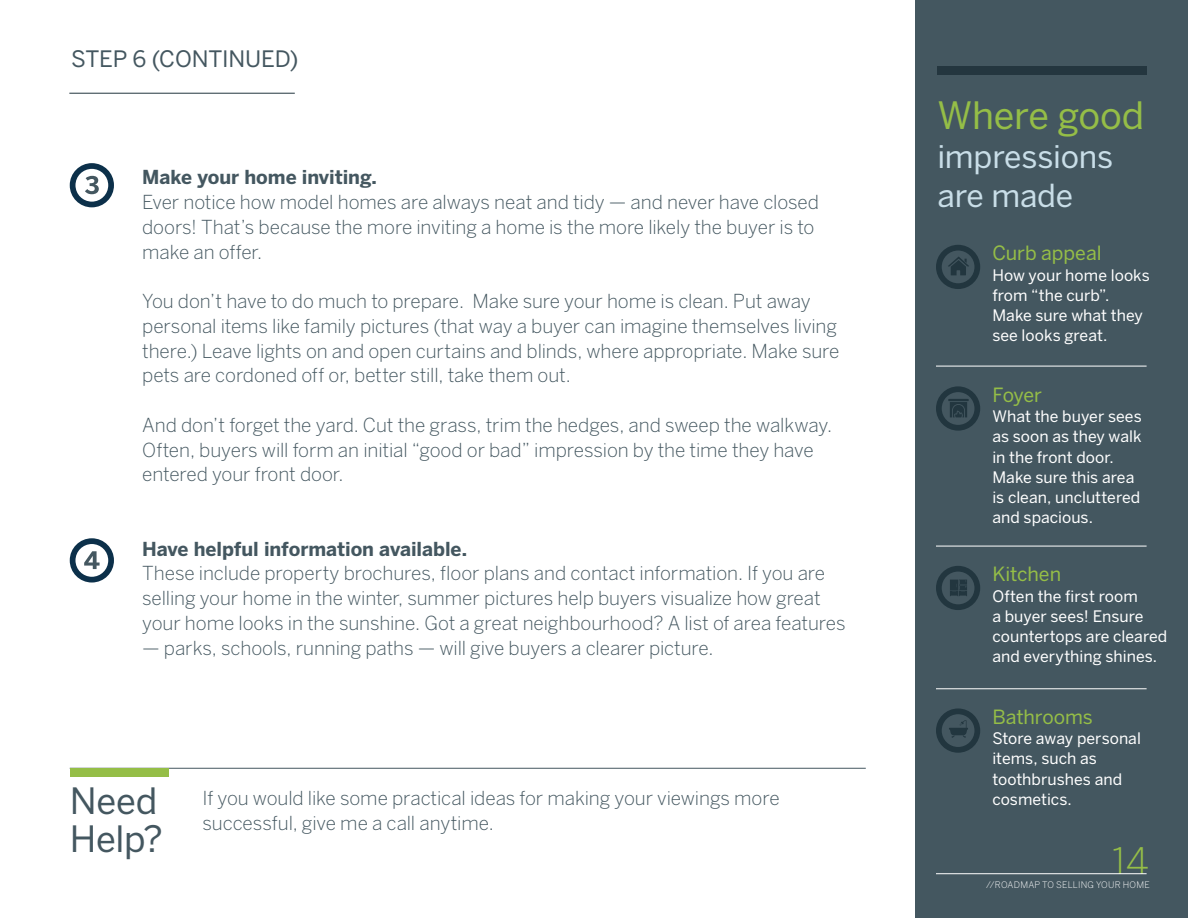
<style>
.page{position:relative;width:1188px;height:918px;background:#fff}
.page>*{position:absolute;margin:0;border:0;box-sizing:border-box;transform-origin:0 0}
.t1{font:300 39px "Benton Sans";color:#95be47}
.t2{font:37.5px "Benton Sans";letter-spacing:-.005em;color:#95be47}
.t3{font:36px/37.5px "Benton Sans";letter-spacing:-.005em;color:#445760}
.t4{font:31.5px/39px "Benton Sans";letter-spacing:-.01em;color:#c9dee8}
.t5{font:22.5px "Benton Sans";letter-spacing:-.005em;color:#445760}
.t6{font:19.5px "Benton Sans";letter-spacing:-.005em;color:#95be47}
.t7{font:300 19.2px/24.8px "Benton Sans";letter-spacing:-.005em;color:#445760}
.t8{font:700 19.2px "Benton Sans";letter-spacing:-.005em;color:#445760}
.t9{font:15.75px/20.2px "Benton Sans";color:#fff}
.t10{font:300 9px "Benton Sans";letter-spacing:.025em;color:#fff}
</style>
<div class="page">
<svg style="left:84px;top:551px;width:16px;height:18px"></svg>
<div style="left:70px;top:538px;width:44px;height:45px;border:6px solid #0c304a;border-radius:50%"></div>
<svg style="left:85px;top:176px;width:14px;height:18px"></svg>
<div style="left:70px;top:163px;width:44px;height:44px;border:6px solid #0c304a;border-radius:50%"></div>
<div style="left:915px;top:0;width:273px;height:918px;background:#445760"></div>
<div style="left:937px;top:67px;width:210px;height:8px;background:#24363f"></div>
<hr style="left:936px;top:873px;width:211px;height:1px;background:#fff">
<hr style="left:936px;top:366px;width:211px;height:1px;background:#fff">
<hr style="left:936px;top:546px;width:211px;height:1px;background:#fff">
<hr style="left:936px;top:688px;width:211px;height:1px;background:#fff">
<div style="left:936px;top:245px;width:44px;height:44px;border:6px solid #22363f;border-radius:50%"></div>
<div style="left:936px;top:386px;width:44px;height:45px;border:6px solid #22363f;border-radius:50%"></div>
<div style="left:936px;top:708px;width:44px;height:45px;border:6px solid #22363f;border-radius:50%"></div>
<div style="left:936px;top:566px;width:44px;height:44px;border:6px solid #22363f;border-radius:50%"></div>
<svg style="left:949px;top:720px;width:19px;height:18px"></svg>
<svg style="left:950px;top:580px;width:17px;height:16px"></svg>
<hr style="left:948px;top:399px;width:21px;height:2px;background:#22363f">
<svg style="left:950px;top:402px;width:17px;height:15px"></svg>
<svg style="left:948px;top:257px;width:21px;height:18px"></svg>
<hr style="left:69px;top:93px;width:226px;height:1px;background:#22363f">
<hr style="left:70px;top:768px;width:796px;height:1px;background:#445760">
<div style="left:70px;top:768px;width:99px;height:9px;background:#95be47"></div>
<p class="t5" style="left:71px;top:45px;width:229px">STEP 6 (CONTINUED)</p>
<p class="t8" style="left:142px;top:166px;width:236px">Make your home inviting.</p>
<p class="t7" style="left:142px;top:190px;width:678px">Ever notice how model homes are always neat and tidy — and never have closed doors! That’s because the more inviting a home is the more likely the buyer is to make an offer.</p>
<p class="t7" style="left:142px;top:289px;width:699px">You don’t have to do much to prepare. Make sure your home is clean. Put away personal items like family pictures (that way a buyer can imagine themselves living there.) Leave lights on and open curtains and blinds, where appropriate. Make sure pets are cordoned off or, better still, take them out.</p>
<p class="t7" style="left:142px;top:412px;width:692px">And don’t forget the yard. Cut the grass, trim the hedges, and sweep the walkway.<br>Often, buyers will form an initial “good or bad” impression by the time they have entered your front door.</p>
<p class="t8" style="left:142px;top:537px;width:326px">Have helpful information available.</p>
<p class="t7" style="left:142px;top:561px;width:705px">These include property brochures, floor plans and contact information. If you are selling your home in the winter, summer pictures help buyers visualize how great your home looks in the sunshine. Got a great neighbourhood? A list of area features</p>
<p class="t7" style="left:142px;top:635px;width:573px">— parks, schools, running paths — will give buyers a clearer picture.</p>
<h3 class="t3" style="left:70px;top:782px;width:95px">Need<br>Help?</h3>
<p class="t7" style="left:202px;top:786px;width:579px">If you would like some practical ideas for making your viewings more successful, give me a call anytime.</p>
<h2 class="t2" style="left:938px;top:93px;width:208px">Where good</h2>
<h3 class="t4" style="left:938px;top:136px;width:177px">impressions are made</h3>
<p class="t6" style="left:992px;top:242px;width:111px">Curb appeal</p>
<p class="t9" style="left:992px;top:265px;width:159px">How your home looks from “the curb”.<br>Make sure what they see looks great.</p>
<p class="t6" style="left:992px;top:383px;width:51px">Foyer</p>
<p class="t9" style="left:992px;top:406px;width:151px">What the buyer sees as soon as they walk in the front door.<br>Make sure this area is clean, uncluttered and spacious.</p>
<p class="t6" style="left:992px;top:563px;width:70px">Kitchen</p>
<p class="t9" style="left:992px;top:586px;width:176px">Often the first room<br>a buyer sees! Ensure countertops are cleared and everything shines.</p>
<p class="t6" style="left:992px;top:705px;width:102px">Bathrooms</p>
<p class="t9" style="left:992px;top:728px;width:150px">Store away personal items, such as toothbrushes and cosmetics.</p>
<h1 class="t1" style="left:1111px;top:839px;width:39px">14</h1>
<p class="t10" style="left:986px;top:879px;width:165px">//ROADMAP TO SELLING YOUR HOME</p>
</div>
